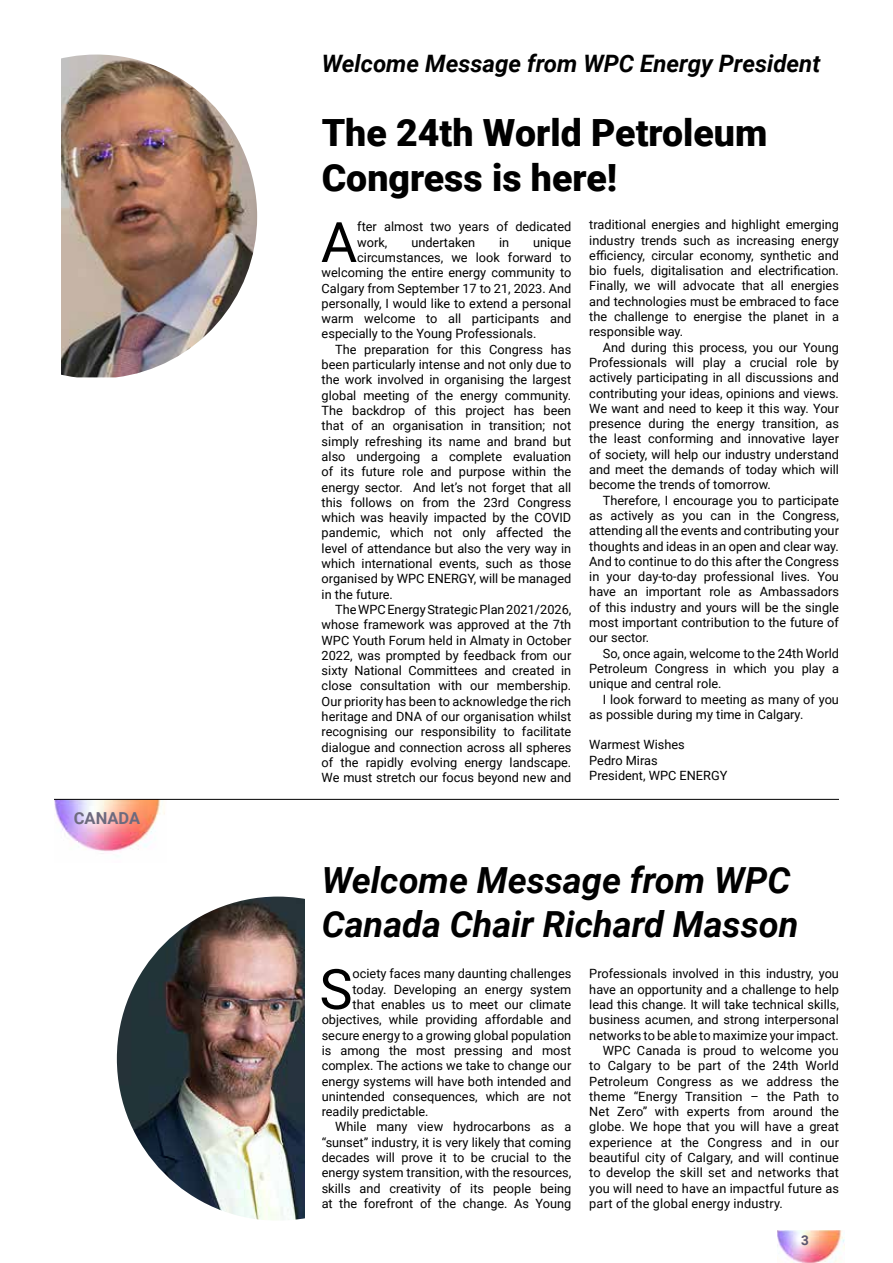
<style>
.page{position:relative;width:893px;height:1263px;background:#fff}
.page>*{position:absolute;margin:0;border:0;box-sizing:border-box;transform-origin:0 0}
.t1{font:55.8px "Roboto";color:#000}
.t2{font:900 37.5px/45px "Roboto";color:#000}
.t3{font:italic 700 36px/43.2px "Roboto";color:#000}
.t4{font:italic 700 24px "Roboto";color:#000}
.t5{font:700 16.5px "Roboto";color:#6d6a7e}
.t6{font:700 13.5px "Roboto";color:#5a556e}
.t7{font:12.75px/15.3px "Roboto";color:#000;text-align:justify}
</style>
<div class="page">
<img style="left:61px;top:55px;width:196px;height:322px">
<img style="left:117px;top:896px;width:188px;height:324px">
<img style="left:54px;top:800px;width:111px;height:52px">
<img style="left:777px;top:1230px;width:67px;height:33px">
<hr style="left:54px;top:799px;width:785px;height:1px;background:#000">
<p class="t5" style="left:74px;top:806px;width:68px">CANADA</p>
<h3 class="t4" style="left:322px;top:47px;width:500px">Welcome Message from WPC Energy President</h3>
<h2 class="t2" style="left:322px;top:109px;width:447px">The 24th World Petroleum<br>Congress is here!</h2>
<p class="t7" style="left:589px;top:217px;width:251px">traditional energies and highlight emerging industry trends such as increasing energy efficiency, circular economy, synthetic and bio fuels, digitalisation and electrification.<br>Finally, we will advocate that all energies and technologies must be embraced to face the challenge to energise the planet in a responsible way.</p>
<p class="t7" style="left:589px;top:339px;width:251px;text-indent:14px">And during this process, you our Young Professionals will play a crucial role by actively participating in all discussions and contributing your ideas, opinions and views.<br>We want and need to keep it this way. Your presence during the energy transition, as the least conforming and innovative layer of society, will help our industry understand and meet the demands of today which will become the trends of tomorrow.</p>
<p class="t7" style="left:589px;top:492px;width:251px;text-indent:14px">Therefore, I encourage you to participate as actively as you can in the Congress, attending all the events and contributing your thoughts and ideas in an open and clear way.<br>And to continue to do this after the Congress in your day-to-day professional lives. You have an important role as Ambassadors of this industry and yours will be the single most important contribution to the future of our sector.</p>
<p class="t7" style="left:589px;top:645px;width:251px;text-indent:14px">So, once again, welcome to the 24th World Petroleum Congress in which you play a unique and central role.</p>
<p class="t7" style="left:589px;top:691px;width:251px;text-indent:14px">I look forward to meeting as many of you as possible during my time in Calgary.</p>
<p class="t7" style="left:589px;top:737px;width:140px;text-align:left">Warmest Wishes<br>Pedro Miras<br>President, WPC ENERGY</p>
<h1 class="t1" style="left:321px;top:203px;width:38px">A</h1>
<p class="t7" style="left:357px;top:219px;width:216px">fter almost two years of dedicated work,</p>
<p class="t7" style="left:411px;top:234px;width:65px">undertaken</p>
<p class="t7" style="left:499px;top:234px;width:12px">in</p>
<p class="t7" style="left:533px;top:234px;width:40px">unique</p>
<p class="t7" style="left:357px;top:249px;width:215px">circumstances, we look forward to</p>
<p class="t7" style="left:322px;top:265px;width:251px">welcoming the entire energy community to</p>
<p class="t7" style="left:322px;top:280px;width:251px">Calgary from September 17 to 21, 2023. And</p>
<p class="t7" style="left:322px;top:295px;width:251px">personally, I would like to extend a personal</p>
<p class="t7" style="left:322px;top:310px;width:251px">warm welcome to all participants and</p>
<p class="t7" style="left:322px;top:326px;width:216px">especially to the Young Professionals.</p>
<p class="t7" style="left:335px;top:341px;width:238px">The preparation for this Congress has</p>
<p class="t7" style="left:322px;top:356px;width:251px">been particularly intense and not only due to</p>
<p class="t7" style="left:322px;top:372px;width:251px">the work involved in organising the largest</p>
<p class="t7" style="left:322px;top:387px;width:251px">global meeting of the energy community.</p>
<p class="t7" style="left:322px;top:402px;width:251px">The backdrop of this project has been</p>
<p class="t7" style="left:322px;top:418px;width:251px">that of an organisation in transition; not</p>
<p class="t7" style="left:322px;top:433px;width:251px">simply refreshing its name and brand but</p>
<p class="t7" style="left:322px;top:448px;width:251px">also undergoing a complete evaluation</p>
<p class="t7" style="left:322px;top:463px;width:251px">of its future role and purpose within the</p>
<p class="t7" style="left:322px;top:479px;width:251px">energy sector. And let’s not forget that all</p>
<p class="t7" style="left:322px;top:494px;width:251px">this follows on from the 23rd Congress</p>
<p class="t7" style="left:322px;top:509px;width:251px">which was heavily impacted by the COVID</p>
<p class="t7" style="left:322px;top:525px;width:251px">pandemic, which not only affected the</p>
<p class="t7" style="left:322px;top:540px;width:251px">level of attendance but also the very way in</p>
<p class="t7" style="left:322px;top:555px;width:251px">which international events, such as those</p>
<p class="t7" style="left:322px;top:571px;width:251px">organised by WPC ENERGY, will be managed</p>
<p class="t7" style="left:322px;top:586px;width:73px">in the future.</p>
<p class="t7" style="left:335px;top:601px;width:238px">The WPC Energy Strategic Plan 2021/2026,</p>
<p class="t7" style="left:322px;top:616px;width:251px">whose framework was approved at the 7th</p>
<p class="t7" style="left:322px;top:632px;width:251px">WPC Youth Forum held in Almaty in October</p>
<p class="t7" style="left:322px;top:647px;width:251px">2022, was prompted by feedback from our</p>
<p class="t7" style="left:322px;top:662px;width:251px">sixty National Committees and created in</p>
<p class="t7" style="left:322px;top:678px;width:251px">close consultation with our membership.</p>
<p class="t7" style="left:322px;top:693px;width:251px">Our priority has been to acknowledge the rich</p>
<p class="t7" style="left:322px;top:708px;width:251px">heritage and DNA of our organisation whilst</p>
<p class="t7" style="left:322px;top:724px;width:251px">recognising our responsibility to facilitate</p>
<p class="t7" style="left:322px;top:739px;width:251px">dialogue and connection across all spheres</p>
<p class="t7" style="left:322px;top:754px;width:251px">of the rapidly evolving energy landscape.</p>
<p class="t7" style="left:322px;top:769px;width:251px">We must stretch our focus beyond new and</p>
<h3 class="t3" style="left:322px;top:857px;width:478px">Welcome Message from WPC<br>Canada Chair Richard Masson</h3>
<h1 class="t1" style="left:319px;top:950px;width:35px">S</h1>
<p class="t7" style="left:353px;top:966px;width:220px">ociety faces many daunting challenges</p>
<p class="t7" style="left:353px;top:981px;width:220px">today. Developing an energy system</p>
<p class="t7" style="left:353px;top:996px;width:220px">that enables us to meet our climate</p>
<p class="t7" style="left:322px;top:1012px;width:251px">objectives, while providing affordable and</p>
<p class="t7" style="left:322px;top:1027px;width:251px">secure energy to a growing global population</p>
<p class="t7" style="left:322px;top:1042px;width:251px">is among the most pressing and most</p>
<p class="t7" style="left:322px;top:1057px;width:251px">complex. The actions we take to change our</p>
<p class="t7" style="left:322px;top:1073px;width:251px">energy systems will have both intended and</p>
<p class="t7" style="left:322px;top:1088px;width:251px">unintended consequences, which are not</p>
<p class="t7" style="left:322px;top:1103px;width:108px">readily predictable.</p>
<p class="t7" style="left:335px;top:1119px;width:238px">While many view hydrocarbons as a</p>
<p class="t7" style="left:322px;top:1134px;width:251px">“sunset” industry, it is very likely that coming</p>
<p class="t7" style="left:322px;top:1149px;width:251px">decades will prove it to be crucial to the</p>
<p class="t7" style="left:322px;top:1165px;width:251px">energy system transition, with the resources,</p>
<p class="t7" style="left:322px;top:1180px;width:251px">skills and creativity of its people being</p>
<p class="t7" style="left:322px;top:1195px;width:251px">at the forefront of the change. As Young</p>
<p class="t7" style="left:589px;top:966px;width:251px">Professionals involved in this industry, you</p>
<p class="t7" style="left:589px;top:981px;width:251px">have an opportunity and a challenge to help</p>
<p class="t7" style="left:589px;top:996px;width:251px">lead this change. It will take technical skills,</p>
<p class="t7" style="left:589px;top:1012px;width:251px">business acumen, and strong interpersonal</p>
<p class="t7" style="left:589px;top:1027px;width:251px">networks to be able to maximize your impact.</p>
<p class="t7" style="left:603px;top:1042px;width:238px">WPC Canada is proud to welcome you</p>
<p class="t7" style="left:589px;top:1057px;width:251px">to Calgary to be part of the 24th World</p>
<p class="t7" style="left:589px;top:1073px;width:251px">Petroleum Congress as we address the</p>
<p class="t7" style="left:589px;top:1088px;width:251px">theme “Energy Transition – the Path to</p>
<p class="t7" style="left:589px;top:1103px;width:251px">Net Zero” with experts from around the</p>
<p class="t7" style="left:589px;top:1119px;width:251px">globe. We hope that you will have a great</p>
<p class="t7" style="left:589px;top:1134px;width:251px">experience at the Congress and in our</p>
<p class="t7" style="left:589px;top:1149px;width:251px">beautiful city of Calgary, and will continue</p>
<p class="t7" style="left:589px;top:1165px;width:251px">to develop the skill set and networks that</p>
<p class="t7" style="left:589px;top:1180px;width:251px">you will need to have an impactful future as</p>
<p class="t7" style="left:589px;top:1195px;width:195px">part of the global energy industry.</p>
<p class="t6" style="left:801px;top:1230px;width:9px">3</p>
</div>
